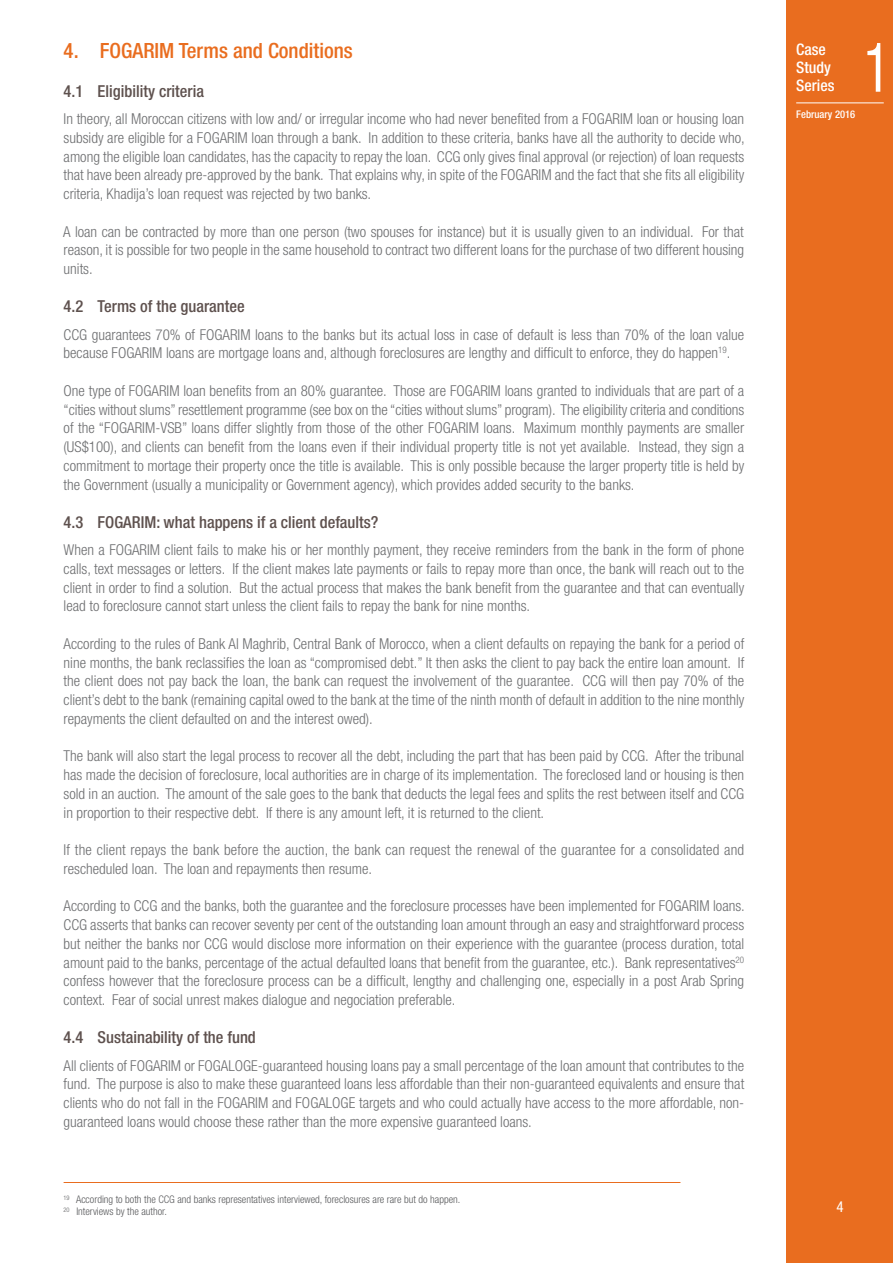
<style>
.page{position:relative;width:893px;height:1263px;background:#fff}
.page>*{position:absolute;margin:0;border:0;box-sizing:border-box;transform-origin:0 0}
.t1{font:condensed 68.85px "Helvetica Neue LT Std";color:#fff;scale:.8 1}
.t2{font:500 condensed 21px "Helvetica Neue LT Std";color:#e96d1f}
.t3{font:500 condensed 16.5px "Helvetica Neue LT Std";color:#5e514e}
.t4{font:500 condensed 15.9px/18px "Helvetica Neue LT Std";color:#fff}
.t5{font:300 condensed 15px/18.8px "Helvetica Neue LT Std";color:#6d6e70;text-align:justify}
.t6{font:condensed 15px "Helvetica Neue LT Std";color:#fff}
.t7{font:500 condensed 10.65px "Helvetica Neue LT Std";color:#fff}
.t8{font:300 condensed 10.5px/12.6px "Helvetica Neue LT Std";color:#58595b}
</style>
<div class="page">
<div style="left:786px;top:0;width:106px;height:1263px;background:#e96d1f"></div>
<hr style="left:796px;top:102px;width:87px;height:1px;background:#fff">
<hr style="left:64px;top:1182px;width:616px;height:1px;background:#e96d1f">
<h2 class="t2" style="left:64px;top:43px;width:291px">4. FOGARIM Terms and Conditions</h2>
<p class="t3" style="left:64px;top:85px;width:142px">4.1 Eligibility criteria</p>
<p class="t5" style="left:64px;top:111px;width:682px">In theory, all Moroccan citizens with low and/ or irregular income who had never benefited from a FOGARIM loan or housing loan subsidy are eligible for a FOGARIM loan through a bank. In addition to these criteria, banks have all the authority to decide who, among the eligible loan candidates, has the capacity to repay the loan. CCG only gives final approval (or rejection) of loan requests that have been already pre-approved by the bank. That explains why, in spite of the FOGARIM and the fact that she fits all eligibility criteria, Khadija’s loan request was rejected by two banks.</p>
<p class="t5" style="left:63px;top:223px;width:682px">A loan can be contracted by more than one person (two spouses for instance) but it is usually given to an individual. For that reason, it is possible for two people in the same household to contract two different loans for the purchase of two different housing units.</p>
<p class="t3" style="left:64px;top:301px;width:182px">4.2 Terms of the guarantee</p>
<p class="t5" style="left:64px;top:326px;width:682px">CCG guarantees 70% of FOGARIM loans to the banks but its actual loss in case of default is less than 70% of the loan value because FOGARIM loans are mortgage loans and, although foreclosures are lengthy and difficult to enforce, they do happen<sup>19</sup>.</p>
<p class="t5" style="left:64px;top:383px;width:682px">One type of FOGARIM loan benefits from an 80% guarantee. Those are FOGARIM loans granted to individuals that are part of a “cities without slums” resettlement programme (see box on the “cities without slums” program). The eligibility criteria and conditions of the “FOGARIM-VSB” loans differ slightly from those of the other FOGARIM loans. Maximum monthly payments are smaller (US$100), and clients can benefit from the loans even if their individual property title is not yet available. Instead, they sign a commitment to mortage their property once the title is available. This is only possible because the larger property title is held by the Government (usually a municipality or Government agency), which provides added security to the banks.</p>
<p class="t3" style="left:64px;top:516px;width:316px">4.3 FOGARIM: what happens if a client defaults?</p>
<p class="t5" style="left:64px;top:542px;width:682px">When a FOGARIM client fails to make his or her monthly payment, they receive reminders from the bank in the form of phone calls, text messages or letters. If the client makes late payments or fails to repay more than once, the bank will reach out to the client in order to find a solution. But the actual process that makes the bank benefit from the guarantee and that can eventually lead to foreclosure cannot start unless the client fails to repay the bank for nine months.</p>
<p class="t5" style="left:64px;top:636px;width:682px">According to the rules of Bank Al Maghrib, Central Bank of Morocco, when a client defaults on repaying the bank for a period of nine months, the bank reclassifies the loan as “compromised debt.” It then asks the client to pay back the entire loan amount. If the client does not pay back the loan, the bank can request the involvement of the guarantee. CCG will then pay 70% of the client’s debt to the bank (remaining capital owed to the bank at the time of the ninth month of default in addition to the nine monthly repayments the client defaulted on and the interest owed).</p>
<p class="t5" style="left:64px;top:748px;width:682px">The bank will also start the legal process to recover all the debt, including the part that has been paid by CCG. After the tribunal has made the decision of foreclosure, local authorities are in charge of its implementation. The foreclosed land or housing is then sold in an auction. The amount of the sale goes to the bank that deducts the legal fees and splits the rest between itself and CCG in proportion to their respective debt. If there is any amount left, it is returned to the client.</p>
<p class="t5" style="left:64px;top:842px;width:682px">If the client repays the bank before the auction, the bank can request the renewal of the guarantee for a consolidated and rescheduled loan. The loan and repayments then resume.</p>
<p class="t5" style="left:64px;top:898px;width:682px">According to CCG and the banks, both the guarantee and the foreclosure processes have been implemented for FOGARIM loans.<br>CCG asserts that banks can recover seventy per cent of the outstanding loan amount through an easy and straightforward process but neither the banks nor CCG would disclose more information on their experience with the guarantee (process duration, total amount paid to the banks, percentage of the actual defaulted loans that benefit from the guarantee, etc.). Bank representatives<sup>20 </sup>confess however that the foreclosure process can be a difficult, lengthy and challenging one, especially in a post Arab Spring context. Fear of social unrest makes dialogue and negociation preferable.</p>
<p class="t3" style="left:64px;top:1032px;width:194px">4.4 Sustainability of the fund</p>
<p class="t5" style="left:64px;top:1057px;width:682px">All clients of FOGARIM or FOGALOGE-guaranteed housing loans pay a small percentage of the loan amount that contributes to the fund. The purpose is also to make these guaranteed loans less affordable than their non-guaranteed equivalents and ensure that clients who do not fall in the FOGARIM and FOGALOGE targets and who could actually have access to the more affordable, non&shy;guaranteed loans would choose these rather than the more expensive guaranteed loans.</p>
<p class="t8" style="left:64px;top:1194px;width:398px"><sup>19</sup> According to both the CCG and banks representatives interviewed, foreclosures are rare but do happen.<br><sup>20</sup> Interviews by the author.</p>
<p class="t4" style="left:796px;top:42px;width:40px">Case<br>Study<br>Series</p>
<h1 class="t1" style="left:863px;top:43px;width:35px">1</h1>
<p class="t7" style="left:796px;top:110px;width:61px">February 2016</p>
<p class="t6" style="left:836px;top:1202px;width:9px">4</p>
</div>
